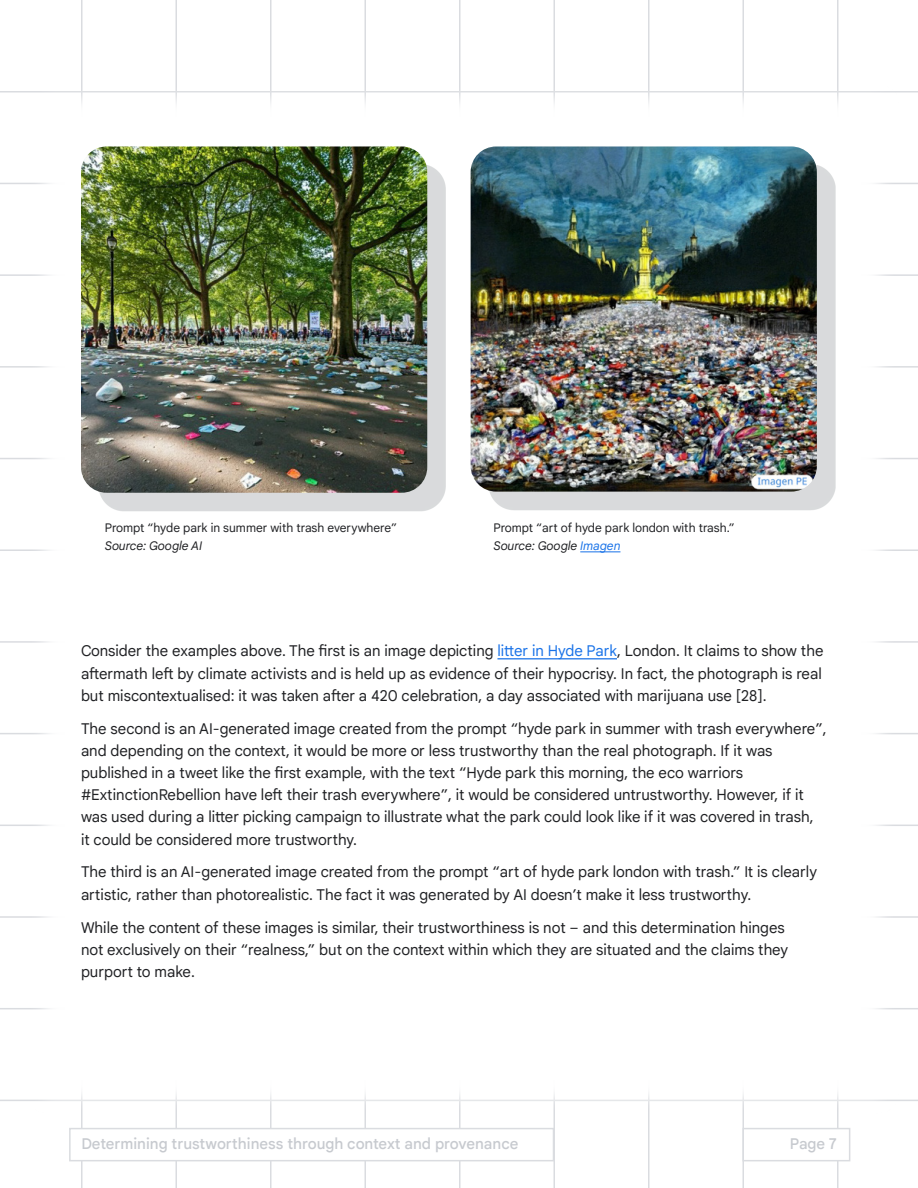
<style>
.page{position:relative;width:918px;height:1188px;background:#fff}
.page>*{position:absolute;margin:0;border:0;box-sizing:border-box;transform-origin:0 0}
.t1{font:15px/22.2px "Google Sans Text";color:#202124}
.t2{font:500 15px "Google Sans Text";letter-spacing:-.005em;color:#c7cacf}
.t3{font:12px/17.7px "Google Sans Text";color:#202124}
.t4{font:italic 12px "Google Sans Text";color:#202124}
.s1{font-style:italic}
.s2{font-style:italic;color:#1a73e8}
.s3{color:#1a73e8}
</style>
<div class="page">
<hr style="left:81px;top:0;width:1px;height:1188px;background:#dadce0">
<hr style="left:176px;top:0;width:1px;height:1188px;background:#dadce0">
<hr style="left:270px;top:0;width:2px;height:1188px;background:#dadce0">
<hr style="left:364px;top:0;width:2px;height:1188px;background:#dadce0">
<hr style="left:459px;top:0;width:1px;height:1188px;background:#dadce0">
<hr style="left:554px;top:0;width:1px;height:1188px;background:#dadce0">
<hr style="left:648px;top:0;width:2px;height:1188px;background:#dadce0">
<hr style="left:742px;top:0;width:2px;height:1188px;background:#dadce0">
<hr style="left:837px;top:0;width:1px;height:1188px;background:#dadce0">
<img style="left:0;top:52px;width:918px;height:1109px">
<div style="left:69px;top:1128px;width:485px;height:33px;background:#fff;border:2px solid #dadce0"></div>
<div style="left:742px;top:1128px;width:108px;height:33px;background:#fff;border:2px solid #dadce0"></div>
<hr style="left:497px;top:658px;width:120px;height:1px;background:#1a73e8">
<hr style="left:580px;top:551px;width:40px;height:1px;background:#1a73e8">
<div style="left:99px;top:165px;width:347px;height:346px;background:#80868b;opacity:.3"></div>
<img style="left:81px;top:146px;width:346px;height:347px">
<div style="left:489px;top:165px;width:346px;height:345px;background:#d9dadc"></div>
<img style="left:471px;top:146px;width:346px;height:346px">
<p class="t3" style="left:105px;top:519px;width:294px">Prompt “hyde park in summer with trash everywhere”</p>
<p class="t4" style="left:105px;top:539px;width:99px">Source: Google AI</p>
<p class="t3" style="left:493px;top:519px;width:243px">Prompt “art of hyde park london with trash.”<br><span class="s1">Source: Google</span> <span class="s2">Imagen</span></p>
<p class="t1" style="left:81px;top:640px;width:744px;text-align:justify">Consider the examples above. The first is an image depicting <span class="s3">litter in Hyde Park</span>, London. It claims to show the aftermath left by climate activists and is held up as evidence of their hypocrisy. In fact, the photograph is real but miscontextualised: it was taken after a 420 celebration, a day associated with marijuana use [28].</p>
<p class="t1" style="left:81px;top:717px;width:747px">The second is an AI-generated image created from the prompt “hyde park in summer with trash everywhere”, and depending on the context, it would be more or less trustworthy than the real photograph. If it was published in a tweet like the first example, with the text “Hyde park this morning, the eco warriors #ExtinctionRebellion have left their trash everywhere”, it would be considered untrustworthy. However, if it was used during a litter picking campaign to illustrate what the park could look like if it was covered in trash,<br>it could be considered more trustworthy.</p>
<p class="t1" style="left:81px;top:861px;width:738px">The third is an AI-generated image created from the prompt “art of hyde park london with trash.” It is clearly artistic, rather than photorealistic. The fact it was generated by AI doesn’t make it less trustworthy.</p>
<p class="t1" style="left:81px;top:916px;width:709px">While the content of these images is similar, their trustworthiness is not – and this determination hinges not exclusively on their “realness,” but on the context within which they are situated and the claims they purport to make.</p>
<p class="t2" style="left:81px;top:1135px;width:439px">Determining trustworthiness through context and provenance</p>
<p class="t2" style="left:790px;top:1135px;width:49px">Page 7</p>
</div>
